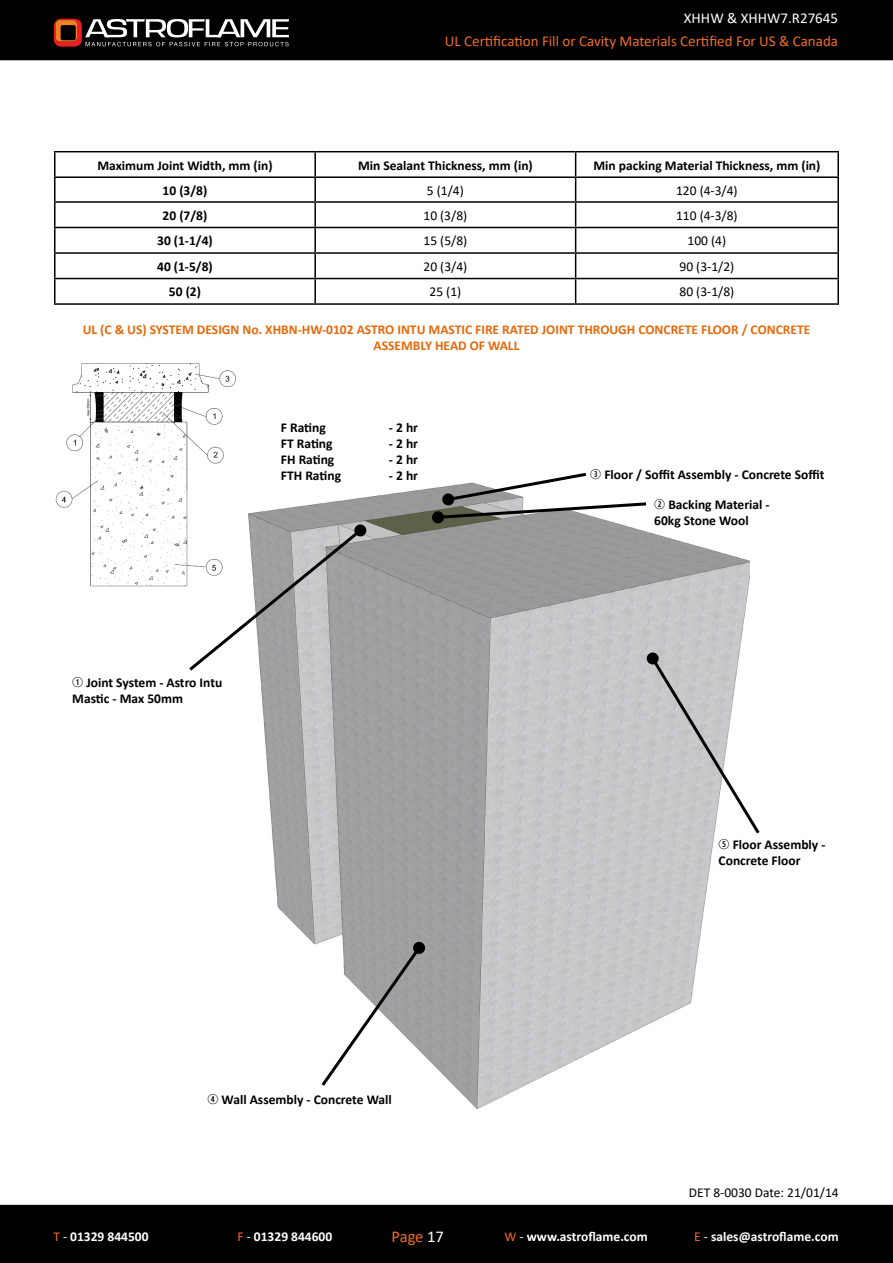
<style>
.page{position:relative;width:893px;height:1263px;background:#fff}
.page>*{position:absolute;margin:0;border:0;box-sizing:border-box;transform-origin:0 0}
.t1{font:16.5px "Calibri";letter-spacing:-.005em;color:#f36e25}
.t2{font:15px "Calibri";color:#f36e25}
.t3{font:15px "Calibri";color:#fff}
.t4{font:700 13.5px/16.2px "Calibri";color:#000}
.t5{font:700 13.5px/16.2px "Calibri";color:#e7690b;text-align:center}
.t6{font:13.5px "Calibri";color:#000}
.t7{font:700 13.5px "Calibri";color:#fff}
.s1{font-family:"Combi Numerals";font-weight:400}
.s2{font-weight:400;color:#f36e25}
.s3{font-weight:400}
.s4{color:#fff}
</style>
<div class="page">
<div style="left:0;top:0;width:893px;height:60px;background:#000"></div>
<div style="left:0;top:1205px;width:893px;height:58px;background:#000"></div>
<svg style="left:54px;top:19px;width:235px;height:28px"></svg>
<img style="left:248px;top:488px;width:501px;height:621px">
<img style="left:55px;top:363px;width:181px;height:224px">
<hr style="left:54px;top:151px;width:261px;height:1px;background:#000">
<hr style="left:54px;top:152px;width:2px;height:24px;background:#000">
<hr style="left:315px;top:151px;width:261px;height:1px;background:#000">
<hr style="left:314px;top:152px;width:2px;height:24px;background:#000">
<hr style="left:576px;top:151px;width:263px;height:1px;background:#000">
<hr style="left:837px;top:152px;width:2px;height:24px;background:#000">
<hr style="left:54px;top:176px;width:261px;height:2px;background:#000">
<hr style="left:54px;top:178px;width:2px;height:23px;background:#000">
<hr style="left:315px;top:176px;width:261px;height:2px;background:#000">
<hr style="left:314px;top:178px;width:2px;height:23px;background:#000">
<hr style="left:576px;top:176px;width:263px;height:2px;background:#000">
<hr style="left:837px;top:178px;width:2px;height:23px;background:#000">
<hr style="left:54px;top:201px;width:261px;height:2px;background:#000">
<hr style="left:54px;top:203px;width:2px;height:24px;background:#000">
<hr style="left:315px;top:201px;width:261px;height:2px;background:#000">
<hr style="left:314px;top:203px;width:2px;height:24px;background:#000">
<hr style="left:576px;top:201px;width:263px;height:2px;background:#000">
<hr style="left:837px;top:203px;width:2px;height:24px;background:#000">
<hr style="left:54px;top:227px;width:261px;height:1px;background:#000">
<hr style="left:54px;top:228px;width:2px;height:24px;background:#000">
<hr style="left:315px;top:227px;width:261px;height:1px;background:#000">
<hr style="left:314px;top:228px;width:2px;height:24px;background:#000">
<hr style="left:576px;top:227px;width:263px;height:1px;background:#000">
<hr style="left:837px;top:228px;width:2px;height:24px;background:#000">
<hr style="left:54px;top:252px;width:261px;height:2px;background:#000">
<hr style="left:54px;top:254px;width:2px;height:24px;background:#000">
<hr style="left:315px;top:252px;width:261px;height:2px;background:#000">
<hr style="left:314px;top:254px;width:2px;height:24px;background:#000">
<hr style="left:576px;top:252px;width:263px;height:2px;background:#000">
<hr style="left:837px;top:254px;width:2px;height:24px;background:#000">
<hr style="left:54px;top:278px;width:261px;height:1px;background:#000">
<hr style="left:54px;top:279px;width:2px;height:24px;background:#000">
<hr style="left:315px;top:278px;width:261px;height:1px;background:#000">
<hr style="left:314px;top:279px;width:2px;height:24px;background:#000">
<hr style="left:576px;top:278px;width:263px;height:1px;background:#000">
<svg style="left:575px;top:152px;width:1px;height:151px"></svg>
<hr style="left:837px;top:279px;width:2px;height:24px;background:#000">
<hr style="left:54px;top:303px;width:261px;height:2px;background:#000">
<hr style="left:315px;top:303px;width:261px;height:2px;background:#000">
<hr style="left:576px;top:303px;width:263px;height:2px;background:#000">
<svg style="left:186px;top:524px;width:181px;height:150px"></svg>
<svg style="left:319px;top:941px;width:107px;height:148px"></svg>
<svg style="left:646px;top:652px;width:114px;height:185px"></svg>
<svg style="left:431px;top:472px;width:218px;height:52px"></svg>
<p class="t3" style="left:684px;top:7px;width:156px">XHHW &amp; XHHW7.R27645</p>
<p class="t2" style="left:445px;top:30px;width:395px">UL Certification Fill or Cavity Materials Certified For US &amp; Canada</p>
<p class="t4" style="left:97px;top:157px;width:177px">Maximum Joint Width, mm (in)</p>
<p class="t4" style="left:358px;top:157px;width:176px">Min Sealant Thickness, mm (in)</p>
<p class="t4" style="left:593px;top:157px;width:228px">Min packing Material Thickness, mm (in)</p>
<p class="t4" style="left:163px;top:182px;width:46px">10 (3/8)</p>
<p class="t6" style="left:427px;top:181px;width:38px">5 (1/4)</p>
<p class="t6" style="left:676px;top:181px;width:63px">120 (4-3/4)</p>
<p class="t4" style="left:163px;top:207px;width:46px">20 (7/8)</p>
<p class="t6" style="left:423px;top:206px;width:45px">10 (3/8)</p>
<p class="t6" style="left:676px;top:206px;width:63px">110 (4-3/8)</p>
<p class="t4" style="left:157px;top:233px;width:57px">30 (1-1/4)</p>
<p class="t6" style="left:423px;top:231px;width:45px">15 (5/8)</p>
<p class="t6" style="left:688px;top:231px;width:40px">100 (4)</p>
<p class="t4" style="left:157px;top:258px;width:57px">40 (1-5/8)</p>
<p class="t6" style="left:423px;top:257px;width:45px">20 (3/4)</p>
<p class="t6" style="left:679px;top:257px;width:56px">90 (3-1/2)</p>
<p class="t4" style="left:169px;top:284px;width:34px">50 (2)</p>
<p class="t6" style="left:430px;top:282px;width:33px">25 (1)</p>
<p class="t6" style="left:679px;top:282px;width:56px">80 (3-1/8)</p>
<p class="t5" style="left:83px;top:321px;width:729px">UL (C &amp; US) SYSTEM DESIGN No. XHBN-HW-0102 ASTRO INTU MASTIC FIRE RATED JOINT THROUGH CONCRETE FLOOR / CONCRETE<br>ASSEMBLY HEAD OF WALL</p>
<p class="t4" style="left:281px;top:419px;width:46px">F Rating</p>
<p class="t4" style="left:389px;top:419px;width:31px">- 2 hr</p>
<p class="t4" style="left:281px;top:435px;width:53px">FT Rating</p>
<p class="t4" style="left:389px;top:435px;width:31px">- 2 hr</p>
<p class="t4" style="left:281px;top:451px;width:55px">FH Rating</p>
<p class="t4" style="left:389px;top:451px;width:31px">- 2 hr</p>
<p class="t4" style="left:281px;top:468px;width:62px">FTH Rating</p>
<p class="t4" style="left:389px;top:468px;width:31px">- 2 hr</p>
<p class="t4" style="left:72px;top:674px;width:151px"><span class="s1">Q</span> Joint System - Astro Intu<br>Mastic - Max 50mm</p>
<p class="t4" style="left:208px;top:1091px;width:186px"><span class="s1">R</span> Wall Assembly - Concrete Wall</p>
<p class="t4" style="left:590px;top:467px;width:236px"><span class="s1">E</span> Floor / Soffit Assembly - Concrete Soffit</p>
<p class="t4" style="left:654px;top:496px;width:117px"><span class="s1">W</span> Backing Material -<br>60kg Stone Wool</p>
<p class="t4" style="left:719px;top:836px;width:108px"><span class="s1">T</span> Floor Assembly -<br>Concrete Floor</p>
<p class="t6" style="left:689px;top:1183px;width:151px">DET 8-0030 Date: 21/01/14</p>
<p class="t7" style="left:53px;top:1227px;width:97px"><span class="s2">T</span> <span class="s3">-</span> 01329 844500</p>
<p class="t7" style="left:238px;top:1227px;width:96px"><span class="s2">F</span> <span class="s3">-</span> 01329 844600</p>
<p class="t1" style="left:392px;top:1225px;width:54px">Page <span class="s4">17</span></p>
<p class="t7" style="left:505px;top:1227px;width:145px"><span class="s2">W</span> <span class="s3">-</span> www.astroflame.com</p>
<p class="t7" style="left:694px;top:1227px;width:146px"><span class="s2">E</span> <span class="s3">-</span> sales@astroflame.com</p>
</div>
